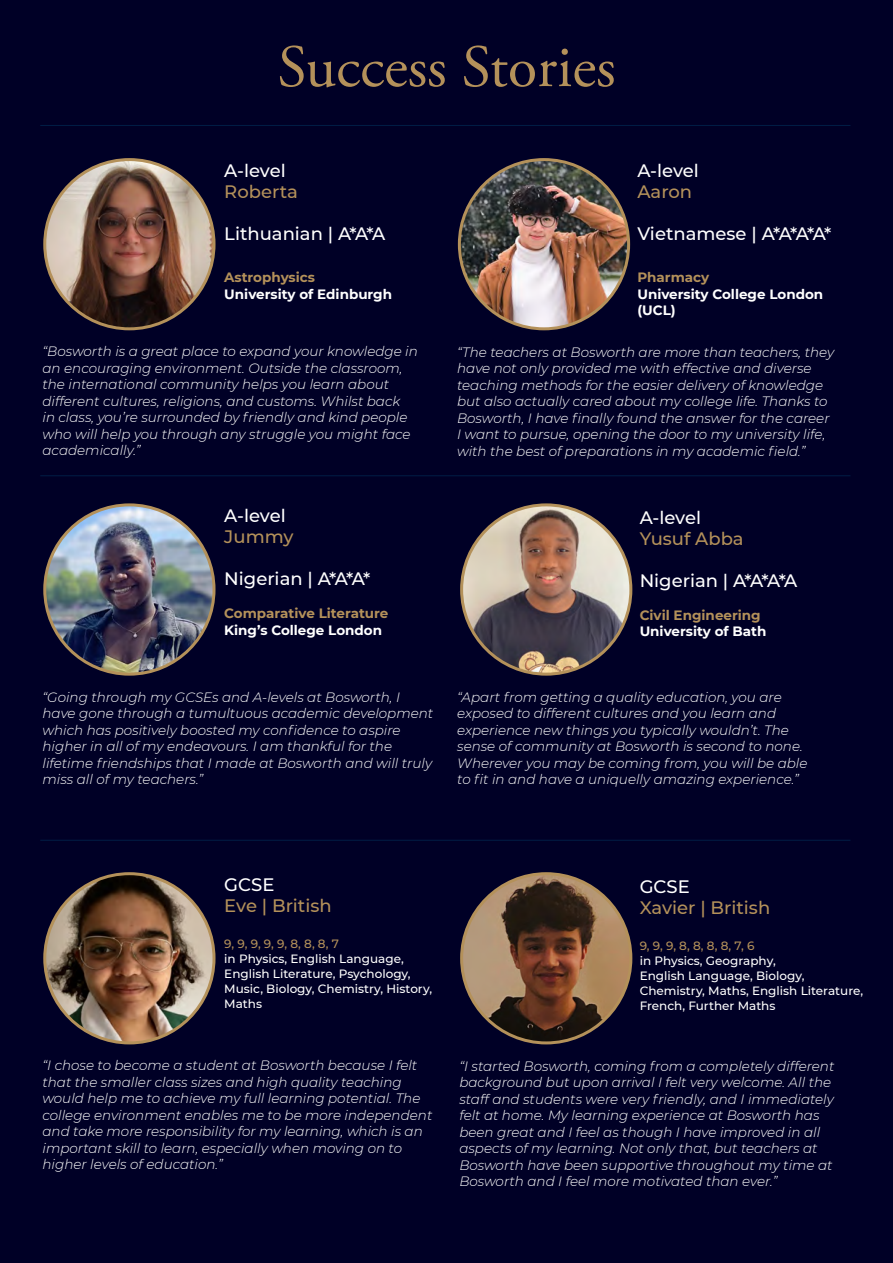
<style>
.page{position:relative;width:893px;height:1263px;background:#000026}
.page>*{position:absolute;margin:0;border:0;box-sizing:border-box;transform-origin:0 0}
.t1{font:60px "Adobe Garamond Pro";color:#b4915a}
.t2{font:500 18px "Montserrat";color:#fff}
.t3{font:500 18px "Montserrat";color:#b4915a}
.t4{font:italic 300 13.5px/16.5px "Montserrat";color:#fff}
.t5{font:700 13.5px/16.5px "Montserrat";color:#fff}
.t6{font:700 13.5px/16.5px "Montserrat";color:#b4915a}
.t7{font:500 12px/15px "Montserrat";color:#fff}
.t8{font:500 12px "Montserrat";color:#b4915a}
.s1{color:#b4915a}
.s2{color:#fff}
</style>
<div class="page">
<hr style="left:40px;top:125px;width:810px;height:1px;background:#001e46">
<hr style="left:40px;top:475px;width:810px;height:1px;background:#001e46">
<img style="left:45px;top:505px;width:169px;height:169px;border-radius:85px">
<img style="left:462px;top:505px;width:169px;height:169px;border-radius:85px">
<img style="left:45px;top:874px;width:169px;height:169px;border-radius:85px">
<img style="left:462px;top:874px;width:169px;height:169px;border-radius:84px">
<img style="left:45px;top:160px;width:169px;height:169px;border-radius:85px">
<img style="left:459px;top:160px;width:170px;height:169px;border-radius:85px">
<hr style="left:40px;top:840px;width:810px;height:1px;background:#001e46">
<p class="t1" style="left:277px;top:31px;width:340px">Success Stories</p>
<p class="t2" style="left:224px;top:158px;width:63px">A-level</p>
<p class="t3" style="left:224px;top:179px;width:75px">Roberta</p>
<p class="t2" style="left:224px;top:221px;width:162px">Lithuanian | A*A*A</p>
<p class="t5" style="left:224px;top:268px;width:169px"><span class="s1">Astrophysics<br></span>University of Edinburgh</p>
<p class="t2" style="left:637px;top:158px;width:63px">A-level</p>
<p class="t3" style="left:637px;top:179px;width:56px">Aaron</p>
<p class="t2" style="left:637px;top:221px;width:196px">Vietnamese | A*A*A*A*</p>
<p class="t5" style="left:637px;top:268px;width:187px"><span class="s1">Pharmacy<br></span>University College London (UCL)</p>
<p class="t4" style="left:43px;top:343px;width:377px">“Bosworth is a great place to expand your knowledge in an encouraging environment. Outside the classroom, the international community helps you learn about different cultures, religions, and customs. Whilst back<br>in class, you’re surrounded by friendly and kind people who will help you through any struggle you might face academically.”</p>
<p class="t4" style="left:457px;top:343px;width:379px">“The teachers at Bosworth are more than teachers, they have not only provided me with effective and diverse teaching methods for the easier delivery of knowledge but also actually cared about my college life. Thanks to Bosworth, I have finally found the answer for the career I want to pursue, opening the door to my university life, with the best of preparations in my academic field.”</p>
<p class="t2" style="left:224px;top:503px;width:63px">A-level</p>
<p class="t3" style="left:224px;top:524px;width:71px">Jummy</p>
<p class="t2" style="left:224px;top:566px;width:148px">Nigerian | A*A*A*</p>
<p class="t6" style="left:224px;top:605px;width:166px">Comparative Literature</p>
<p class="t5" style="left:224px;top:621px;width:159px">King’s College London</p>
<p class="t4" style="left:43px;top:688px;width:392px">“Going through my GCSEs and A-levels at Bosworth, I have gone through a tumultuous academic development which has positively boosted my confidence to aspire higher in all of my endeavours. I am thankful for the lifetime friendships that I made at Bosworth and will truly miss all of my teachers.”</p>
<p class="t2" style="left:640px;top:505px;width:63px">A-level</p>
<p class="t3" style="left:640px;top:526px;width:106px">Yusuf Abba</p>
<p class="t2" style="left:640px;top:568px;width:159px">Nigerian | A*A*A*A</p>
<p class="t6" style="left:640px;top:606px;width:128px">Civil Engineering<br><span class="s2">University of Bath</span></p>
<p class="t4" style="left:457px;top:688px;width:352px">“Apart from getting a quality education, you are exposed to different cultures and you learn and experience new things you typically wouldn’t. The sense of community at Bosworth is second to none.<br>Wherever you may be coming from, you will be able to fit in and have a uniquelly amazing experience.”</p>
<p class="t2" style="left:224px;top:872px;width:52px">GCSE</p>
<p class="t3" style="left:224px;top:893px;width:109px">Eve | British</p>
<p class="t8" style="left:224px;top:935px;width:116px">9, 9, 9, 9, 9, 8, 8, 8, 7</p>
<p class="t7" style="left:224px;top:951px;width:209px">in Physics, English Language,<br>English Literature, Psychology,<br>Music, Biology, Chemistry, History,<br>Maths</p>
<p class="t4" style="left:43px;top:1057px;width:391px">“I chose to become a student at Bosworth because I felt that the smaller class sizes and high quality teaching would help me to achieve my full learning potential. The college environment enables me to be more independent and take more responsibility for my learning, which is an important skill to learn, especially when moving on to higher levels of education.”</p>
<p class="t2" style="left:640px;top:874px;width:52px">GCSE</p>
<p class="t3" style="left:640px;top:895px;width:132px">Xavier | British</p>
<p class="t8" style="left:640px;top:937px;width:116px">9, 9, 9, 8, 8, 8, 8, 7, 6</p>
<p class="t7" style="left:640px;top:952px;width:225px">in Physics, Geography,<br>English Language, Biology,<br>Chemistry, Maths, English Literature,<br>French, Further Maths</p>
<p class="t4" style="left:459px;top:1057px;width:377px">“I started Bosworth, coming from a completely different background but upon arrival I felt very welcome. All the staff and students were very friendly, and I immediately felt at home. My learning experience at Bosworth has been great and I feel as though I have improved in all aspects of my learning. Not only that, but teachers at Bosworth have been supportive throughout my time at Bosworth and I feel more motivated than ever.”</p>
</div>
